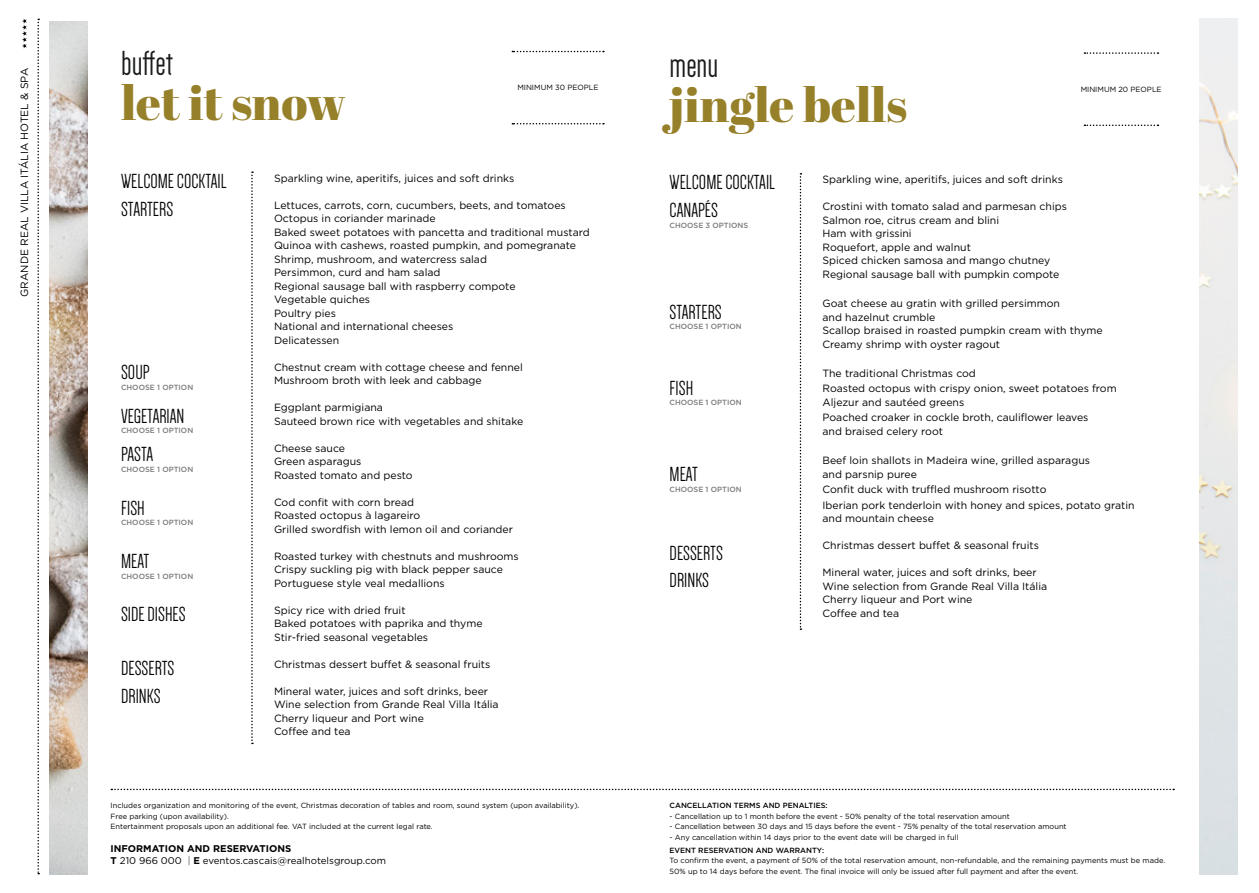
<style>
.page{position:relative;width:1259px;height:893px;background:#fff}
.page>*{position:absolute;margin:0;border:0;box-sizing:border-box;transform-origin:0 0}
.t1{font:48px "Abril Fatface";color:#96802a}
.t2{font:36px "Dense";color:#1b1d1c}
.t3{font:21px "Dense";color:#000}
.t4{font:10.5px/13.5px "Gotham";color:#000}
.t5{font:9.75px/12px "Gotham";color:#000}
.t6{font:7.5px/10.5px "Gotham";color:#000}
.t7{font:500 7.5px "Gotham";color:#7c7b7b}
.t8{font:500 7.5px "Gotham";color:#000}
.s1{font-weight:700}
.s2{font-weight:300}
</style>
<div class="page">
<svg style="left:37px;top:19px;width:2px;height:855px"></svg>
<svg style="left:22px;top:19px;width:5px;height:29px"></svg>
<img style="left:49px;top:21px;width:39px;height:853px">
<img style="left:1199px;top:19px;width:38px;height:855px">
<svg style="left:251px;top:171px;width:2px;height:573px"></svg>
<svg style="left:512px;top:123px;width:92px;height:1px"></svg>
<svg style="left:512px;top:51px;width:92px;height:1px"></svg>
<svg style="left:799px;top:173px;width:2px;height:457px"></svg>
<svg style="left:1084px;top:125px;width:74px;height:1px"></svg>
<svg style="left:1084px;top:52px;width:74px;height:2px"></svg>
<svg style="left:111px;top:789px;width:1063px;height:1px"></svg>
<p class="t4" style="left:17px;top:297px;width:230px;rotate:-90deg">GRANDE REAL VILLA ITÁLIA HOTEL &amp; SPA</p>
<h2 class="t2" style="left:121px;top:46px;width:53px">buffet</h2>
<h1 class="t1" style="left:121px;top:69px;width:226px">let it snow</h1>
<p class="t6" style="left:517px;top:82px;width:83px">MINIMUM 30 PEOPLE</p>
<h3 class="t3" style="left:121px;top:171px;width:107px">WELCOME COCKTAIL</h3>
<h3 class="t3" style="left:121px;top:199px;width:54px">STARTERS</h3>
<h3 class="t3" style="left:121px;top:362px;width:30px">SOUP</h3>
<p class="t7" style="left:121px;top:382px;width:74px">CHOOSE 1 OPTION</p>
<h3 class="t3" style="left:121px;top:406px;width:65px">VEGETARIAN</h3>
<p class="t7" style="left:121px;top:426px;width:74px">CHOOSE 1 OPTION</p>
<h3 class="t3" style="left:121px;top:444px;width:34px">PASTA</h3>
<p class="t7" style="left:121px;top:464px;width:74px">CHOOSE 1 OPTION</p>
<h3 class="t3" style="left:121px;top:497px;width:25px">FISH</h3>
<p class="t7" style="left:121px;top:518px;width:74px">CHOOSE 1 OPTION</p>
<h3 class="t3" style="left:121px;top:551px;width:30px">MEAT</h3>
<p class="t7" style="left:121px;top:571px;width:74px">CHOOSE 1 OPTION</p>
<h3 class="t3" style="left:121px;top:604px;width:66px">SIDE DISHES</h3>
<h3 class="t3" style="left:121px;top:658px;width:55px">DESSERTS</h3>
<h3 class="t3" style="left:121px;top:686px;width:41px">DRINKS</h3>
<p class="t4" style="left:274px;top:171px;width:242px">Sparkling wine, aperitifs, juices and soft drinks</p>
<p class="t4" style="left:274px;top:198px;width:317px">Lettuces, carrots, corn, cucumbers, beets, and tomatoes Octopus in coriander marinade<br>Baked sweet potatoes with pancetta and traditional mustard Quinoa with cashews, roasted pumpkin, and pomegranate Shrimp, mushroom, and watercress salad<br>Persimmon, curd and ham salad<br>Regional sausage ball with raspberry compote<br>Vegetable quiches<br>Poultry pies<br>National and international cheeses<br>Delicatessen</p>
<p class="t4" style="left:274px;top:360px;width:250px">Chestnut cream with cottage cheese and fennel<br>Mushroom broth with leek and cabbage</p>
<p class="t4" style="left:274px;top:401px;width:251px">Eggplant parmigiana<br>Sauteed brown rice with vegetables and shitake</p>
<p class="t4" style="left:274px;top:441px;width:140px">Cheese sauce<br>Green asparagus<br>Roasted tomato and pesto</p>
<p class="t4" style="left:274px;top:495px;width:240px">Cod confit with corn bread<br>Roasted octopus à lagareiro<br>Grilled swordfish with lemon oil and coriander</p>
<p class="t4" style="left:274px;top:549px;width:246px">Roasted turkey with chestnuts and mushrooms<br>Crispy suckling pig with black pepper sauce<br>Portuguese style veal medallions</p>
<p class="t4" style="left:274px;top:603px;width:210px">Spicy rice with dried fruit<br>Baked potatoes with paprika and thyme<br>Stir-fried seasonal vegetables</p>
<p class="t4" style="left:274px;top:657px;width:218px">Christmas dessert buffet &amp; seasonal fruits</p>
<p class="t4" style="left:274px;top:684px;width:226px">Mineral water, juices and soft drinks, beer<br>Wine selection from Grande Real Villa Itália<br>Cherry liqueur and Port wine<br>Coffee and tea</p>
<p class="t6" style="left:111px;top:800px;width:470px">Includes organization and monitoring of the event, Christmas decoration of tables and room, sound system (upon availability).<br>Free parking (upon availability).<br>Entertainment proposals upon an additional fee. VAT included at the current legal rate.</p>
<p class="t5" style="left:111px;top:842px;width:277px"><span class="s1">INFORMATION AND RESERVATIONS<br>T</span> 210 966 000 <span class="s2">|</span> <span class="s1">E</span> eventos.cascais@realhotelsgroup.com</p>
<h2 class="t2" style="left:669px;top:47px;width:50px">menu</h2>
<h1 class="t1" style="left:669px;top:71px;width:239px">jingle bells</h1>
<p class="t6" style="left:1080px;top:84px;width:82px">MINIMUM 20 PEOPLE</p>
<h3 class="t3" style="left:669px;top:172px;width:107px">WELCOME COCKTAIL</h3>
<h3 class="t3" style="left:669px;top:200px;width:50px">CANAPÉS</h3>
<p class="t7" style="left:669px;top:220px;width:80px">CHOOSE 3 OPTIONS</p>
<h3 class="t3" style="left:669px;top:301px;width:54px">STARTERS</h3>
<p class="t7" style="left:669px;top:321px;width:74px">CHOOSE 1 OPTION</p>
<h3 class="t3" style="left:669px;top:378px;width:25px">FISH</h3>
<p class="t7" style="left:669px;top:398px;width:74px">CHOOSE 1 OPTION</p>
<h3 class="t3" style="left:669px;top:464px;width:30px">MEAT</h3>
<p class="t7" style="left:669px;top:484px;width:74px">CHOOSE 1 OPTION</p>
<h3 class="t3" style="left:669px;top:542px;width:55px">DESSERTS</h3>
<h3 class="t3" style="left:669px;top:570px;width:41px">DRINKS</h3>
<p class="t4" style="left:822px;top:173px;width:242px">Sparkling wine, aperitifs, juices and soft drinks</p>
<p class="t4" style="left:822px;top:200px;width:246px">Crostini with tomato salad and parmesan chips Salmon roe, citrus cream and blini<br>Ham with grissini<br>Roquefort, apple and walnut<br>Spiced chicken samosa and mango chutney Regional sausage ball with pumpkin compote</p>
<p class="t4" style="left:822px;top:296px;width:282px">Goat cheese au gratin with grilled persimmon<br>and hazelnut crumble<br>Scallop braised in roasted pumpkin cream with thyme Creamy shrimp with oyster ragout</p>
<p class="t4" style="left:822px;top:365px;width:296px;line-height:15.6px">The traditional Christmas cod<br>Roasted octopus with crispy onion, sweet potatoes from</p>
<p class="t4" style="left:822px;top:394px;width:267px;line-height:15.6px">Aljezur and sautéed greens<br>Poached croaker in cockle broth, cauliflower leaves</p>
<p class="t4" style="left:822px;top:424px;width:122px">and braised celery root</p>
<p class="t4" style="left:822px;top:453px;width:269px">Beef loin shallots in Madeira wine, grilled asparagus and parsnip puree</p>
<p class="t4" style="left:822px;top:481px;width:314px;line-height:15.6px">Confit duck with truffled mushroom risotto<br>Iberian pork tenderloin with honey and spices, potato gratin</p>
<p class="t4" style="left:822px;top:512px;width:113px">and mountain cheese</p>
<p class="t4" style="left:822px;top:539px;width:218px">Christmas dessert buffet &amp; seasonal fruits</p>
<p class="t4" style="left:822px;top:566px;width:226px">Mineral water, juices and soft drinks, beer<br>Wine selection from Grande Real Villa Itália<br>Cherry liqueur and Port wine<br>Coffee and tea</p>
<p class="t8" style="left:669px;top:801px;width:160px">CANCELLATION TERMS AND PENALTIES:</p>
<p class="t6" style="left:669px;top:811px;width:342px">- Cancellation up to 1 month before the event - 50% penalty of the total reservation amount</p>
<p class="t6" style="left:669px;top:821px;width:398px">- Cancellation between 30 days and 15 days before the event - 75% penalty of the total reservation amount</p>
<p class="t6" style="left:669px;top:832px;width:290px">- Any cancellation within 14 days prior to the event date will be charged in full</p>
<p class="t8" style="left:669px;top:845px;width:156px">EVENT RESERVATION AND WARRANTY:</p>
<p class="t6" style="left:669px;top:855px;width:497px">To confirm the event, a payment of 50% of the total reservation amount, non-refundable, and the remaining payments must be made.<br>50% up to 14 days before the event. The final invoice will only be issued after full payment and after the event.</p>
</div>
